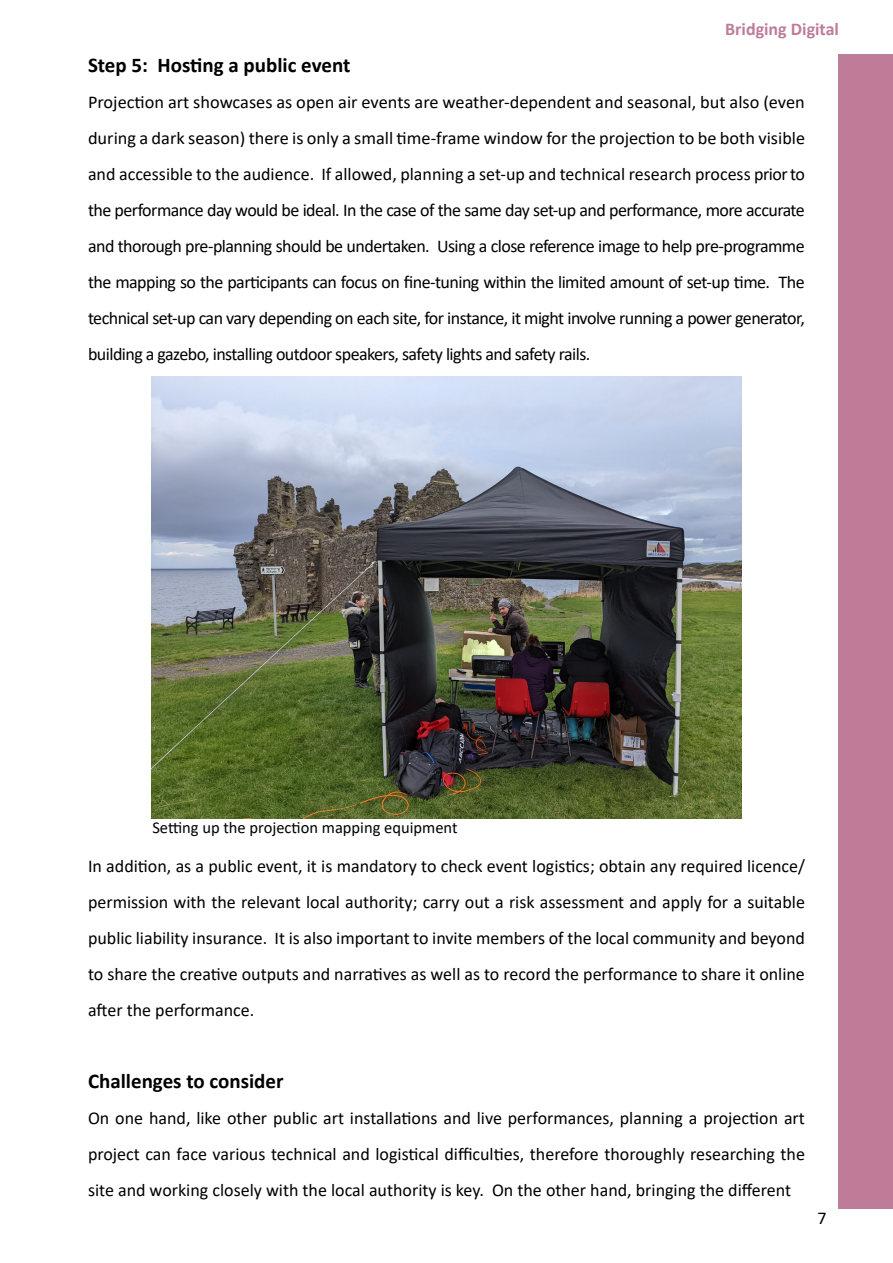
<style>
.page{position:relative;width:893px;height:1263px;background:#fff}
.page>*{position:absolute;margin:0;border:0;box-sizing:border-box;transform-origin:0 0}
.t1{font:700 21px "Calibri";color:#000}
.t2{font:18px/36px "Calibri";color:#000;text-align:justify}
.t3{font:700 18px "Calibri";color:#be7c99}
.t4{font:16.5px "Calibri";color:#010202}
</style>
<div class="page">
<img style="left:152px;top:376px;width:589px;height:443px">
<div style="left:839px;top:54px;width:54px;height:1155px;background:#be7c99"></div>
<p class="t3" style="left:725px;top:16px;width:115px">Bridging Digital</p>
<p class="t1" style="left:88px;top:50px;width:264px">Step 5: Hosting a public event</p>
<p class="t2" style="left:88px;top:84px;width:718px">Projection art showcases as open air events are weather-dependent and seasonal, but also (even during a dark season) there is only a small time-frame window for the projection to be both visible and accessible to the audience. If allowed, planning a set-up and technical research process prior to the performance day would be ideal. In the case of the same day set-up and performance, more accurate and thorough pre-planning should be undertaken. Using a close reference image to help pre-programme the mapping so the participants can focus on fine-tuning within the limited amount of set-up time. The technical set-up can vary depending on each site, for instance, it might involve running a power generator, building a gazebo, installing outdoor speakers, safety lights and safety rails.</p>
<p class="t4" style="left:152px;top:816px;width:307px">Setting up the projection mapping equipment</p>
<p class="t2" style="left:88px;top:847px;width:718px">In addition, as a public event, it is mandatory to check event logistics; obtain any required licence/ permission with the relevant local authority; carry out a risk assessment and apply for a suitable public liability insurance. It is also important to invite members of the local community and beyond to share the creative outputs and narratives as well as to record the performance to share it online after the performance.</p>
<p class="t1" style="left:88px;top:1066px;width:197px">Challenges to consider</p>
<p class="t2" style="left:88px;top:1099px;width:718px">On one hand, like other public art installations and live performances, planning a projection art project can face various technical and logistical difficulties, therefore thoroughly researching the site and working closely with the local authority is key. On the other hand, bringing the different</p>
<p class="t2" style="left:817px;top:1200px;width:11px">7</p>
</div>
